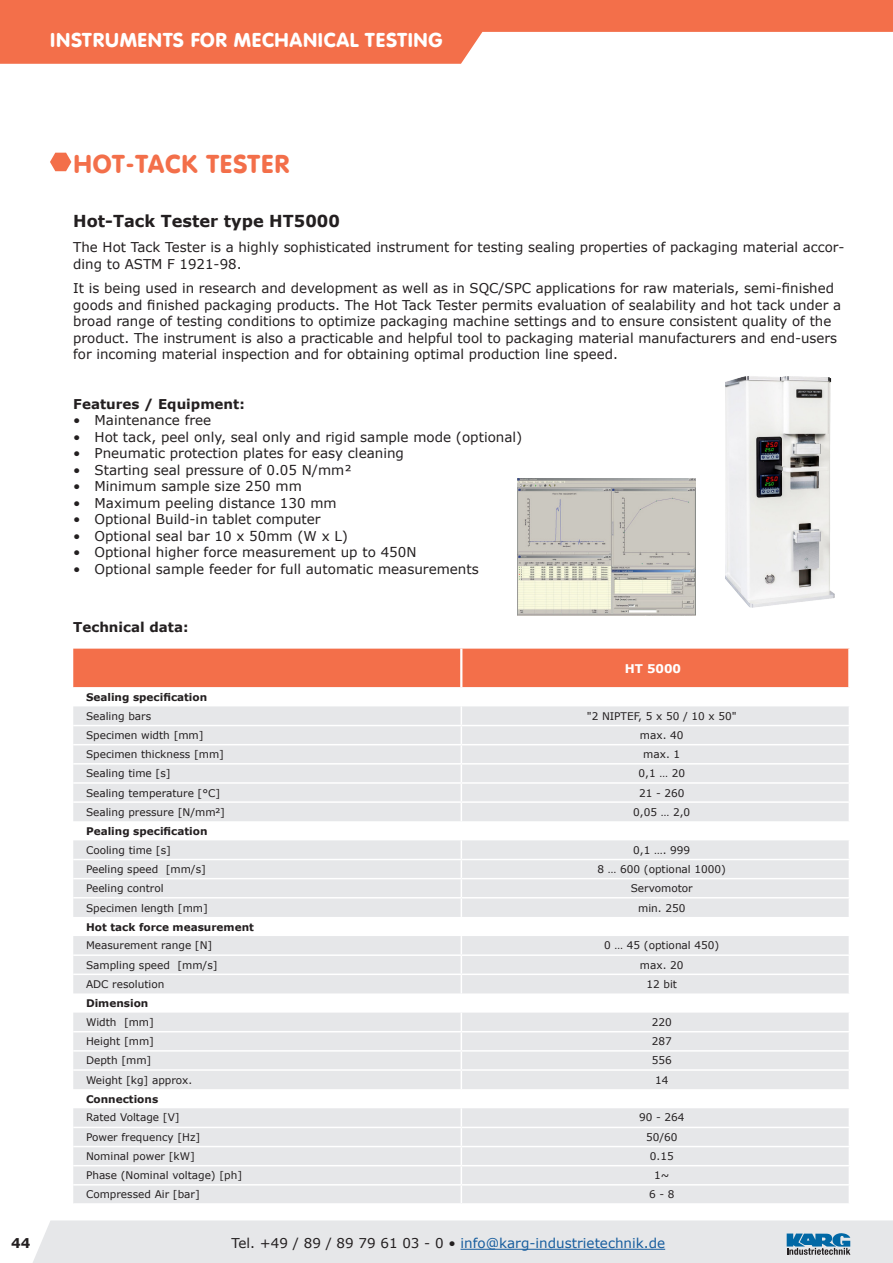
<style>
.page{position:relative;width:893px;height:1263px;background:#fff}
.page>*{position:absolute;margin:0;border:0;box-sizing:border-box;transform-origin:0 0}
._03_Produktheadline{font:27px "VAG Round";color:#f36f4a}
.t1{font:21px "VAG Round";color:#fff}
._03_Unterüberschrift{font:700 16.5px "Verdana";color:#231f20}
._03_Fließtext{font:13.5px/16.5px "Verdana";color:#231f20}
.t2{font:13.5px "Verdana";color:#175d9e}
._03_Eigenschaften{font:700 13.5px "Verdana";color:#231f20}
._03_Tabellenhead{font:700 12px "Verdana";color:#fff}
._03_Tabelleninhalt{font:10.5px "Verdana";color:#231f20}
._03_Tabellenrubrik{font:700 10.5px "Verdana";color:#231f20}
.s1{color:#231f20}
</style>
<div class="page">
<svg style="left:50px;top:153px;width:21px;height:18px"></svg>
<svg style="left:0;top:0;width:893px;height:64px;fill:#f36f4a"></svg>
<svg style="left:33px;top:1220px;width:860px;height:43px;background:#dfe3e6"></svg>
<img style="left:725px;top:376px;width:110px;height:232px">
<img style="left:517px;top:478px;width:179px;height:137px">
<div style="left:73px;top:649px;width:775px;height:38px;background:#f36f4a"></div>
<svg style="left:73px;top:706px;width:776px;height:497px;fill:#e6e7e9"></svg>
<hr style="left:460px;top:649px;width:2px;height:38px;background:#fff">
<hr style="left:73px;top:782px;width:388px;height:2px;background:#fff">
<hr style="left:461px;top:782px;width:389px;height:2px;background:#fff">
<hr style="left:73px;top:744px;width:388px;height:1px;background:#fff">
<hr style="left:461px;top:744px;width:389px;height:1px;background:#fff">
<hr style="left:73px;top:763px;width:388px;height:1px;background:#fff">
<hr style="left:461px;top:763px;width:389px;height:1px;background:#fff">
<hr style="left:73px;top:725px;width:388px;height:1px;background:#fff">
<hr style="left:461px;top:725px;width:389px;height:1px;background:#fff">
<hr style="left:73px;top:801px;width:388px;height:2px;background:#fff">
<hr style="left:461px;top:801px;width:389px;height:2px;background:#fff">
<hr style="left:73px;top:859px;width:388px;height:1px;background:#fff">
<hr style="left:461px;top:859px;width:389px;height:1px;background:#fff">
<hr style="left:73px;top:878px;width:388px;height:1px;background:#fff">
<hr style="left:461px;top:878px;width:389px;height:1px;background:#fff">
<hr style="left:73px;top:897px;width:388px;height:1px;background:#fff">
<hr style="left:461px;top:897px;width:389px;height:1px;background:#fff">
<hr style="left:73px;top:954px;width:388px;height:2px;background:#fff">
<hr style="left:461px;top:954px;width:389px;height:2px;background:#fff">
<hr style="left:73px;top:973px;width:388px;height:2px;background:#fff">
<hr style="left:461px;top:973px;width:389px;height:2px;background:#fff">
<hr style="left:73px;top:1031px;width:388px;height:1px;background:#fff">
<hr style="left:461px;top:1031px;width:389px;height:1px;background:#fff">
<hr style="left:73px;top:1050px;width:388px;height:1px;background:#fff">
<hr style="left:461px;top:1050px;width:389px;height:1px;background:#fff">
<hr style="left:73px;top:1069px;width:388px;height:2px;background:#fff">
<hr style="left:461px;top:1069px;width:389px;height:2px;background:#fff">
<hr style="left:73px;top:1127px;width:388px;height:1px;background:#fff">
<hr style="left:461px;top:1127px;width:389px;height:1px;background:#fff">
<hr style="left:73px;top:1146px;width:388px;height:1px;background:#fff">
<hr style="left:461px;top:1146px;width:389px;height:1px;background:#fff">
<hr style="left:73px;top:1165px;width:388px;height:1px;background:#fff">
<hr style="left:461px;top:1165px;width:389px;height:1px;background:#fff">
<hr style="left:73px;top:1184px;width:388px;height:1px;background:#fff">
<hr style="left:461px;top:1184px;width:389px;height:1px;background:#fff">
<svg style="left:461px;top:706px;width:1px;height:115px"></svg>
<svg style="left:461px;top:840px;width:1px;height:77px"></svg>
<svg style="left:461px;top:936px;width:1px;height:57px"></svg>
<svg style="left:461px;top:1012px;width:1px;height:77px"></svg>
<svg style="left:461px;top:1108px;width:1px;height:95px"></svg>
<h2 class="t1" style="left:50px;top:28px;width:394px">INSTRUMENTS FOR MECHANICAL TESTING</h2>
<p class="_03_Produktheadline" style="left:73px;top:149px;width:218px">HOT-TACK TESTER</p>
<p class="_03_Unterüberschrift" style="left:73px;top:210px;width:268px">Hot-Tack Tester type HT5000</p>
<p class="_03_Fließtext" style="left:73px;top:239px;width:773px">The Hot Tack Tester is a highly sophisticated instrument for testing sealing properties of packaging material accor&shy;ding to ASTM F 1921-98.</p>
<p class="_03_Fließtext" style="left:73px;top:280px;width:769px">It is being used in research and development as well as in SQC/SPC applications for raw materials, semi-finished goods and finished packaging products. The Hot Tack Tester permits evaluation of sealability and hot tack under a broad range of testing conditions to optimize packaging machine settings and to ensure consistent quality of the product. The instrument is also a practicable and helpful tool to packaging material manufacturers and end-users for incoming material inspection and for obtaining optimal production line speed.</p>
<p class="_03_Eigenschaften" style="left:73px;top:394px;width:173px">Features / Equipment:</p>
<p class="_03_Fließtext" style="left:73px;top:412px;width:140px">• Maintenance free</p>
<p class="_03_Fließtext" style="left:73px;top:429px;width:451px">• Hot tack, peel only, seal only and rigid sample mode (optional)</p>
<p class="_03_Fließtext" style="left:73px;top:445px;width:332px">• Pneumatic protection plates for easy cleaning</p>
<p class="_03_Fließtext" style="left:73px;top:462px;width:280px">• Starting seal pressure of 0.05 N/mm²</p>
<p class="_03_Fließtext" style="left:73px;top:478px;width:230px">• Minimum sample size 250 mm</p>
<p class="_03_Fließtext" style="left:73px;top:495px;width:265px">• Maximum peeling distance 130 mm</p>
<p class="_03_Fließtext" style="left:73px;top:511px;width:249px">• Optional Build-in tablet computer</p>
<p class="_03_Fließtext" style="left:73px;top:528px;width:276px">• Optional seal bar 10 x 50mm (W x L)</p>
<p class="_03_Fließtext" style="left:73px;top:544px;width:345px">• Optional higher force measurement up to 450N</p>
<p class="_03_Fließtext" style="left:73px;top:561px;width:407px">• Optional sample feeder for full automatic measurements</p>
<p class="_03_Eigenschaften" style="left:73px;top:617px;width:117px">Technical data:</p>
<p class="_03_Tabellenhead" style="left:625px;top:660px;width:58px">HT 5000</p>
<p class="_03_Tabellenrubrik" style="left:86px;top:690px;width:123px">Sealing specification</p>
<p class="_03_Tabelleninhalt" style="left:86px;top:709px;width:67px">Sealing bars</p>
<p class="_03_Tabelleninhalt" style="left:587px;top:709px;width:151px">"2 NIPTEF, 5 x 50 / 10 x 50"</p>
<p class="_03_Tabelleninhalt" style="left:86px;top:728px;width:119px">Specimen width [mm]</p>
<p class="_03_Tabelleninhalt" style="left:640px;top:728px;width:45px">max. 40</p>
<p class="_03_Tabelleninhalt" style="left:86px;top:747px;width:140px">Specimen thickness [mm]</p>
<p class="_03_Tabelleninhalt" style="left:643px;top:747px;width:38px">max. 1</p>
<p class="_03_Tabelleninhalt" style="left:86px;top:766px;width:86px">Sealing time [s]</p>
<p class="_03_Tabelleninhalt" style="left:638px;top:766px;width:48px">0,1 … 20</p>
<p class="_03_Tabelleninhalt" style="left:86px;top:785px;width:136px">Sealing temperature [°C]</p>
<p class="_03_Tabelleninhalt" style="left:639px;top:785px;width:47px">21 - 260</p>
<p class="_03_Tabelleninhalt" style="left:86px;top:805px;width:140px">Sealing pressure [N/mm2]</p>
<p class="_03_Tabelleninhalt" style="left:633px;top:805px;width:59px">0,05 … 2,0</p>
<p class="_03_Tabellenrubrik" style="left:86px;top:823px;width:123px">Pealing specification</p>
<p class="_03_Tabelleninhalt" style="left:86px;top:842px;width:86px">Cooling time [s]</p>
<p class="_03_Tabelleninhalt" style="left:633px;top:842px;width:59px">0,1 …. 999</p>
<p class="_03_Tabelleninhalt" style="left:86px;top:862px;width:121px">Peeling speed [mm/s]</p>
<p class="_03_Tabelleninhalt" style="left:597px;top:862px;width:130px">8 … 600 (optional 1000)</p>
<p class="_03_Tabelleninhalt" style="left:86px;top:881px;width:79px">Peeling control</p>
<p class="_03_Tabelleninhalt" style="left:631px;top:881px;width:63px">Servomotor</p>
<p class="_03_Tabelleninhalt" style="left:86px;top:901px;width:123px">Specimen length [mm]</p>
<p class="_03_Tabelleninhalt" style="left:638px;top:901px;width:49px">min. 250</p>
<p class="_03_Tabellenrubrik" style="left:86px;top:919px;width:169px">Hot tack force measurement</p>
<p class="_03_Tabelleninhalt" style="left:86px;top:938px;width:128px">Measurement range [N]</p>
<p class="_03_Tabelleninhalt" style="left:604px;top:938px;width:117px">0 … 45 (optional 450)</p>
<p class="_03_Tabelleninhalt" style="left:86px;top:958px;width:133px">Sampling speed [mm/s]</p>
<p class="_03_Tabelleninhalt" style="left:640px;top:958px;width:45px">max. 20</p>
<p class="_03_Tabelleninhalt" style="left:86px;top:977px;width:80px">ADC resolution</p>
<p class="_03_Tabelleninhalt" style="left:646px;top:977px;width:32px">12 bit</p>
<p class="_03_Tabellenrubrik" style="left:86px;top:996px;width:64px">Dimension</p>
<p class="_03_Tabelleninhalt" style="left:86px;top:1015px;width:69px">Width [mm]</p>
<p class="_03_Tabelleninhalt" style="left:652px;top:1015px;width:22px">220</p>
<p class="_03_Tabelleninhalt" style="left:86px;top:1034px;width:70px">Height [mm]</p>
<p class="_03_Tabelleninhalt" style="left:652px;top:1034px;width:22px">287</p>
<p class="_03_Tabelleninhalt" style="left:86px;top:1053px;width:67px">Depth [mm]</p>
<p class="_03_Tabelleninhalt" style="left:652px;top:1053px;width:22px">556</p>
<p class="_03_Tabelleninhalt" style="left:86px;top:1073px;width:108px">Weight [kg] approx.</p>
<p class="_03_Tabelleninhalt" style="left:655px;top:1073px;width:15px">14</p>
<p class="_03_Tabellenrubrik" style="left:86px;top:1091px;width:74px">Connections</p>
<p class="_03_Tabelleninhalt" style="left:86px;top:1110px;width:95px">Rated Voltage [V]</p>
<p class="_03_Tabelleninhalt" style="left:639px;top:1110px;width:47px">90 - 264</p>
<p class="_03_Tabelleninhalt" style="left:86px;top:1130px;width:116px">Power frequency [Hz]</p>
<p class="_03_Tabelleninhalt" style="left:646px;top:1130px;width:33px">50/60</p>
<p class="_03_Tabelleninhalt" style="left:86px;top:1149px;width:110px">Nominal power [kW]</p>
<p class="_03_Tabelleninhalt" style="left:650px;top:1149px;width:25px">0.15</p>
<p class="_03_Tabelleninhalt" style="left:86px;top:1168px;width:158px">Phase (Nominal voltage) [ph]</p>
<p class="_03_Tabelleninhalt" style="left:654px;top:1168px;width:17px">1~</p>
<p class="_03_Tabelleninhalt" style="left:86px;top:1187px;width:115px">Compressed Air [bar]</p>
<p class="_03_Tabelleninhalt" style="left:649px;top:1187px;width:27px">6 - 8</p>
<p class="_03_Eigenschaften" style="left:11px;top:1233px;width:21px">44</p>
<p class="t2" style="left:232px;top:1234px;width:435px"><span class="s1">Tel. +49 / 89 / 89 79 61 03 - 0 •</span> info@karg-industrietechnik.de</p>
</div>
